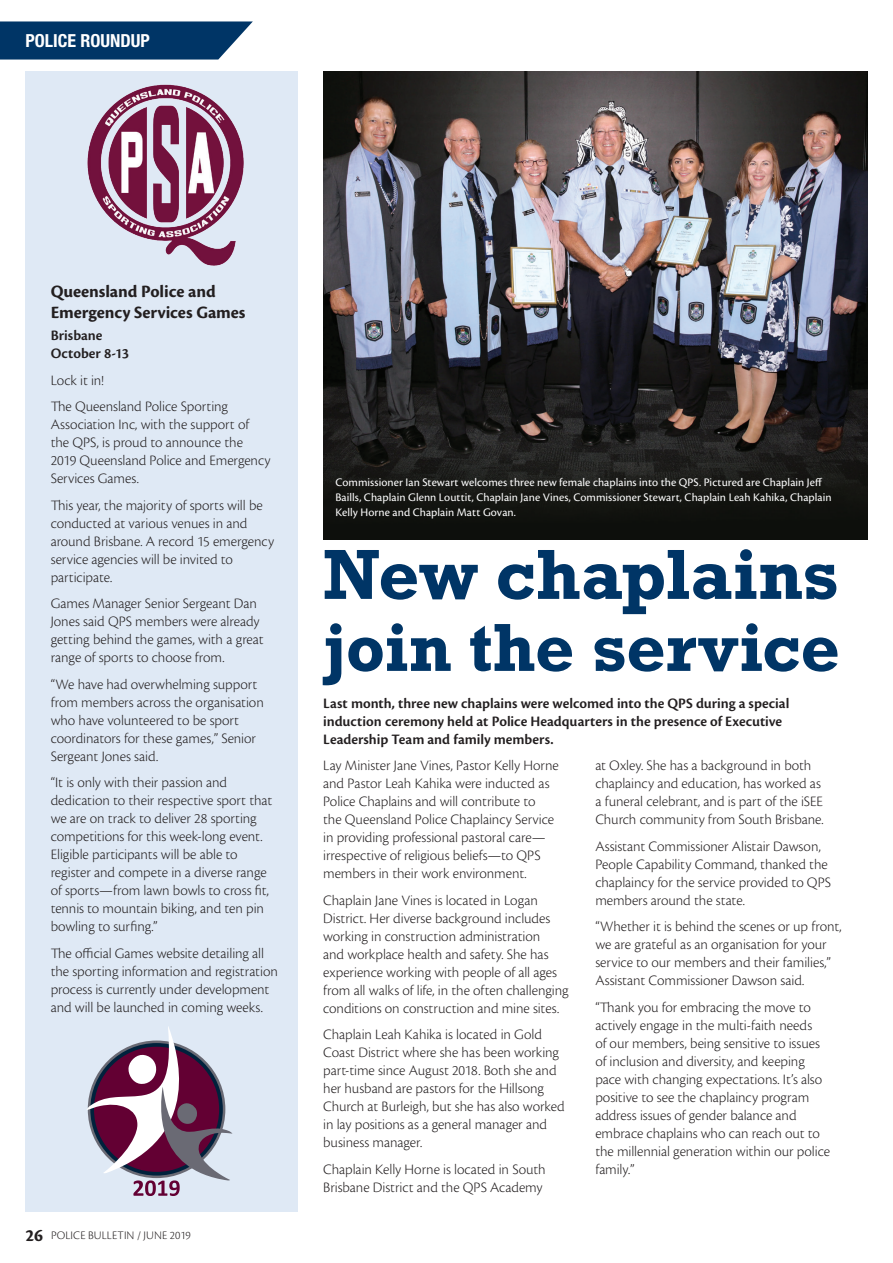
<style>
.page{position:relative;width:893px;height:1263px;background:#fff}
.page>*{position:absolute;margin:0;border:0;box-sizing:border-box;transform-origin:0 0}
.t1{font:700 72px "Rockwell Std";letter-spacing:-.005em;color:#003566}
.t2{font:700 69px "Rockwell Std";letter-spacing:-.01em;color:#003566}
.t3{font:700 18px/21px "Cronos Pro";letter-spacing:-.005em;color:#231f20}
.t4{font:700 condensed 18px "Helvetica Neue LT Std";color:#fff}
.t5{font:300 15px/18px "Cronos Pro";letter-spacing:-.005em;color:#231f20}
.t6{font:600 15px/18px "Cronos Pro";color:#231f20}
.t7{font:12px/15px "Cronos Pro";letter-spacing:.005em;color:#fff}
.t8{font:300 12px "Cronos Pro";letter-spacing:.01em;color:#231f20}
.s1{font-weight:700;font-size:18px}
</style>
<div class="page">
<svg style="left:0;top:21px;width:253px;height:39px;background:#174773"></svg>
<img style="left:323px;top:71px;width:544px;height:468px">
<div style="left:26px;top:71px;width:272px;height:1141px;background:#dfe9f5"></div>
<svg style="left:87px;top:1026px;width:146px;height:170px"></svg>
<img style="left:87px;top:84px;width:157px;height:182px">
<p class="t4" style="left:26px;top:30px;width:126px">POLICE ROUNDUP</p>
<p class="t3" style="left:51px;top:281px;width:196px">Queensland Police and<br>Emergency Services Games</p>
<p class="t6" style="left:51px;top:327px;width:80px">Brisbane<br>October 8-13</p>
<p class="t5" style="left:51px;top:367px;width:179px;line-height:26.5px">Lock it in!<br>The Queensland Police Sporting</p>
<p class="t5" style="left:51px;top:416px;width:221px">Association Inc, with the support of the QPS, is proud to announce the<br>2019 Queensland Police and Emergency<br>Services Games.</p>
<p class="t5" style="left:51px;top:496px;width:225px">This year, the majority of sports will be conducted at various venues in and around Brisbane. A record 15 emergency service agencies will be invited to participate.</p>
<p class="t5" style="left:51px;top:595px;width:214px">Games Manager Senior Sergeant Dan Jones said QPS members were already getting behind the games, with a great range of sports to choose from.</p>
<p class="t5" style="left:51px;top:675px;width:215px">“We have had overwhelming support from members across the organisation who have volunteered to be sport coordinators for these games,” Senior<br>Sergeant Jones said.</p>
<p class="t5" style="left:51px;top:774px;width:223px">“It is only with their passion and dedication to their respective sport that we are on track to deliver 28 sporting competitions for this week-long event.<br>Eligible participants will be able to register and compete in a diverse range of sports—from lawn bowls to cross fit, tennis to mountain biking, and ten pin bowling to surfing.”</p>
<p class="t5" style="left:51px;top:944px;width:229px">The official Games website detailing all the sporting information and registration process is currently under development and will be launched in coming weeks.</p>
<p class="t8" style="left:26px;top:1228px;width:167px"><span class="s1">26</span> POLICE BULLETIN / JUNE 2019</p>
<p class="t7" style="left:335px;top:475px;width:498px">Commissioner Ian Stewart welcomes three new female chaplains into the QPS. Pictured are Chaplain Jeff<br>Baills, Chaplain Glenn Louttit, Chaplain Jane Vines, Commissioner Stewart, Chaplain Leah Kahika, Chaplain<br>Kelly Horne and Chaplain Matt Govan.</p>
<h1 class="t1" style="left:323px;top:532px;width:517px">New chaplains</h1>
<h2 class="t2" style="left:323px;top:607px;width:518px">join the service</h2>
<p class="t6" style="left:323px;top:694px;width:468px">Last month, three new chaplains were welcomed into the QPS during a special induction ceremony held at Police Headquarters in the presence of Executive<br>Leadership Team and family members.</p>
<p class="t5" style="left:323px;top:756px;width:237px">Lay Minister Jane Vines, Pastor Kelly Horne and Pastor Leah Kahika were inducted as Police Chaplains and will contribute to<br>the Queensland Police Chaplaincy Service in providing professional pastoral care— irrespective of religious beliefs—to QPS members in their work environment.</p>
<p class="t5" style="left:323px;top:891px;width:247px">Chaplain Jane Vines is located in Logan District. Her diverse background includes working in construction administration<br>and workplace health and safety. She has experience working with people of all ages from all walks of life, in the often challenging conditions on construction and mine sites.</p>
<p class="t5" style="left:323px;top:1025px;width:243px">Chaplain Leah Kahika is located in Gold Coast District where she has been working part-time since August 2018. Both she and her husband are pastors for the Hillsong Church at Burleigh, but she has also worked in lay positions as a general manager and business manager.</p>
<p class="t5" style="left:323px;top:1160px;width:224px">Chaplain Kelly Horne is located in South<br>Brisbane District and the QPS Academy</p>
<p class="t5" style="left:595px;top:756px;width:230px">at Oxley. She has a background in both chaplaincy and education, has worked as a funeral celebrant, and is part of the iSEE Church community from South Brisbane.</p>
<p class="t5" style="left:595px;top:837px;width:237px">Assistant Commissioner Alistair Dawson, People Capability Command, thanked the chaplaincy for the service provided to QPS members around the state.</p>
<p class="t5" style="left:595px;top:917px;width:248px">“Whether it is behind the scenes or up front, we are grateful as an organisation for your service to our members and their families,” Assistant Commissioner Dawson said.</p>
<p class="t5" style="left:595px;top:998px;width:236px">“Thank you for embracing the move to actively engage in the multi-faith needs<br>of our members, being sensitive to issues of inclusion and diversity, and keeping pace with changing expectations. It’s also positive to see the chaplaincy program address issues of gender balance and embrace chaplains who can reach out to the millennial generation within our police family.”</p>
</div>
